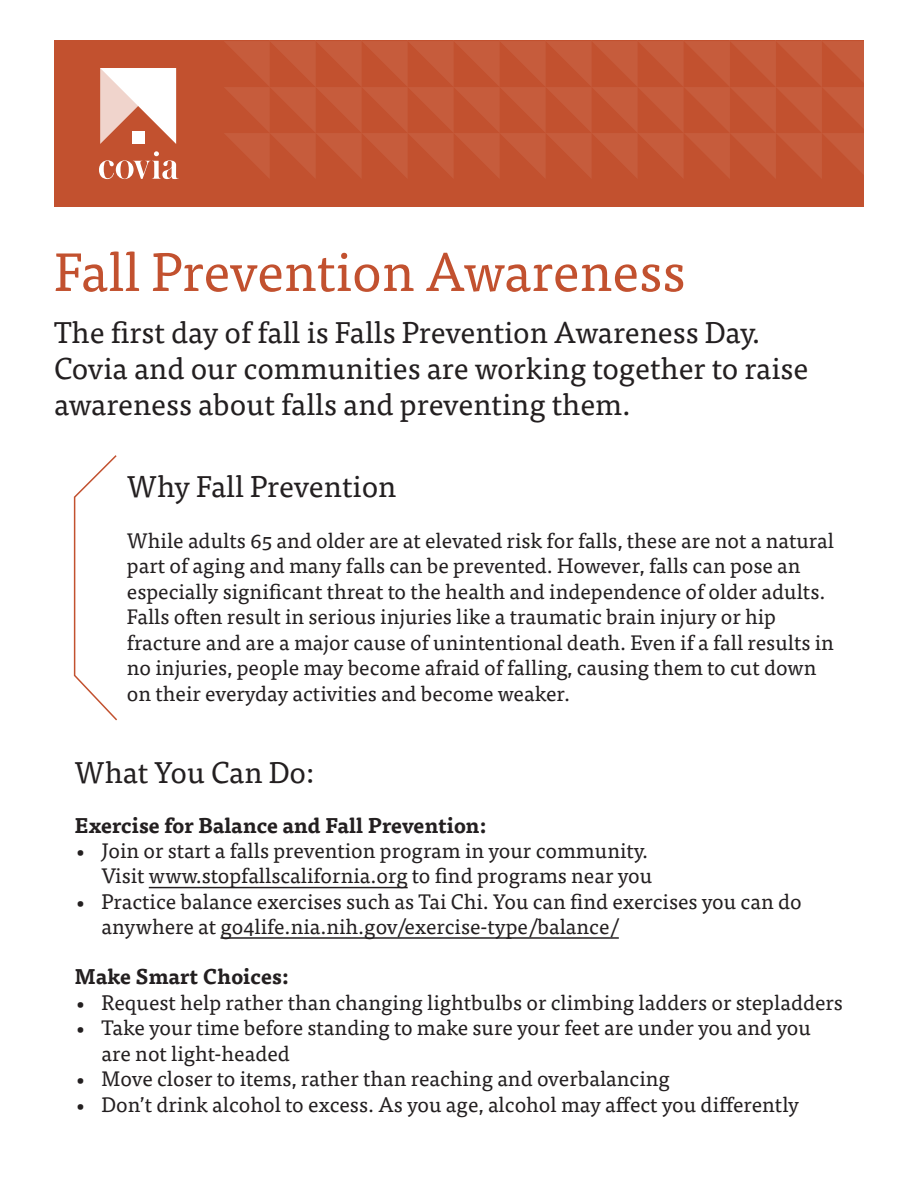
<style>
.page{position:relative;width:918px;height:1188px;background:#fff}
.page>*{position:absolute;margin:0;border:0;box-sizing:border-box;transform-origin:0 0}
.t1{font:54px "Tisa OT";color:#c2512f}
.t2{font:30px/36px "Tisa OT";color:#231f20}
.t3{font:21px/25.5px "Tisa OT";color:#231f20}
.t4{font:700 21px "Tisa OT";color:#231f20}
</style>
<div class="page">
<div style="left:54px;top:40px;width:810px;height:167px;background:#c2512f"></div>
<svg style="left:225px;top:41px;width:639px;height:137px"></svg>
<svg style="left:99px;top:151px;width:80px;height:28px"></svg>
<svg style="left:100px;top:68px;width:76px;height:76px"></svg>
<div style="left:132px;top:131px;width:12px;height:13px;background:#fff"></div>
<svg style="left:73px;top:455px;width:44px;height:266px"></svg>
<hr style="left:149px;top:887px;width:259px;height:1px;background:#231f20">
<hr style="left:220px;top:937px;width:399px;height:2px;background:#231f20">
<p class="t1" style="left:54px;top:240px;width:633px">Fall Prevention Awareness</p>
<p class="t2" style="left:54px;top:315px;width:756px">The first day of fall is Falls Prevention Awareness Day.<br>Covia and our communities are working together to raise awareness about falls and preventing them.</p>
<p class="t2" style="left:127px;top:469px;width:271px">Why Fall Prevention</p>
<p class="t3" style="left:127px;top:528px;width:709px">While adults 65 and older are at elevated risk for falls, these are not a natural part of aging and many falls can be prevented. However, falls can pose an especially significant threat to the health and independence of older adults.<br>Falls often result in serious injuries like a traumatic brain injury or hip fracture and are a major cause of unintentional death. Even if a fall results in no injuries, people may become afraid of falling, causing them to cut down on their everyday activities and become weaker.</p>
<p class="t2" style="left:75px;top:754px;width:241px">What You Can Do:</p>
<p class="t4" style="left:75px;top:812px;width:414px">Exercise for Balance and Fall Prevention:</p>
<p class="t3" style="left:75px;top:838px;width:579px;text-align:right">• Join or start a falls prevention program in your community.<br>Visit www.stopfallscalifornia.org to find programs near you</p>
<p class="t3" style="left:102px;top:889px;width:702px;text-indent:-27px">• Practice balance exercises such as Tai Chi. You can find exercises you can do anywhere at go4life.nia.nih.gov/exercise-type/balance/</p>
<p class="t4" style="left:75px;top:964px;width:216px">Make Smart Choices:</p>
<p class="t3" style="left:75px;top:990px;width:770px">• Request help rather than changing lightbulbs or climbing ladders or stepladders</p>
<p class="t3" style="left:102px;top:1016px;width:711px;text-indent:-27px">• Take your time before standing to make sure your feet are under you and you are not light-headed</p>
<p class="t3" style="left:75px;top:1067px;width:597px">• Move closer to items, rather than reaching and overbalancing</p>
<p class="t3" style="left:75px;top:1092px;width:726px">• Don’t drink alcohol to excess. As you age, alcohol may affect you differently</p>
</div>
